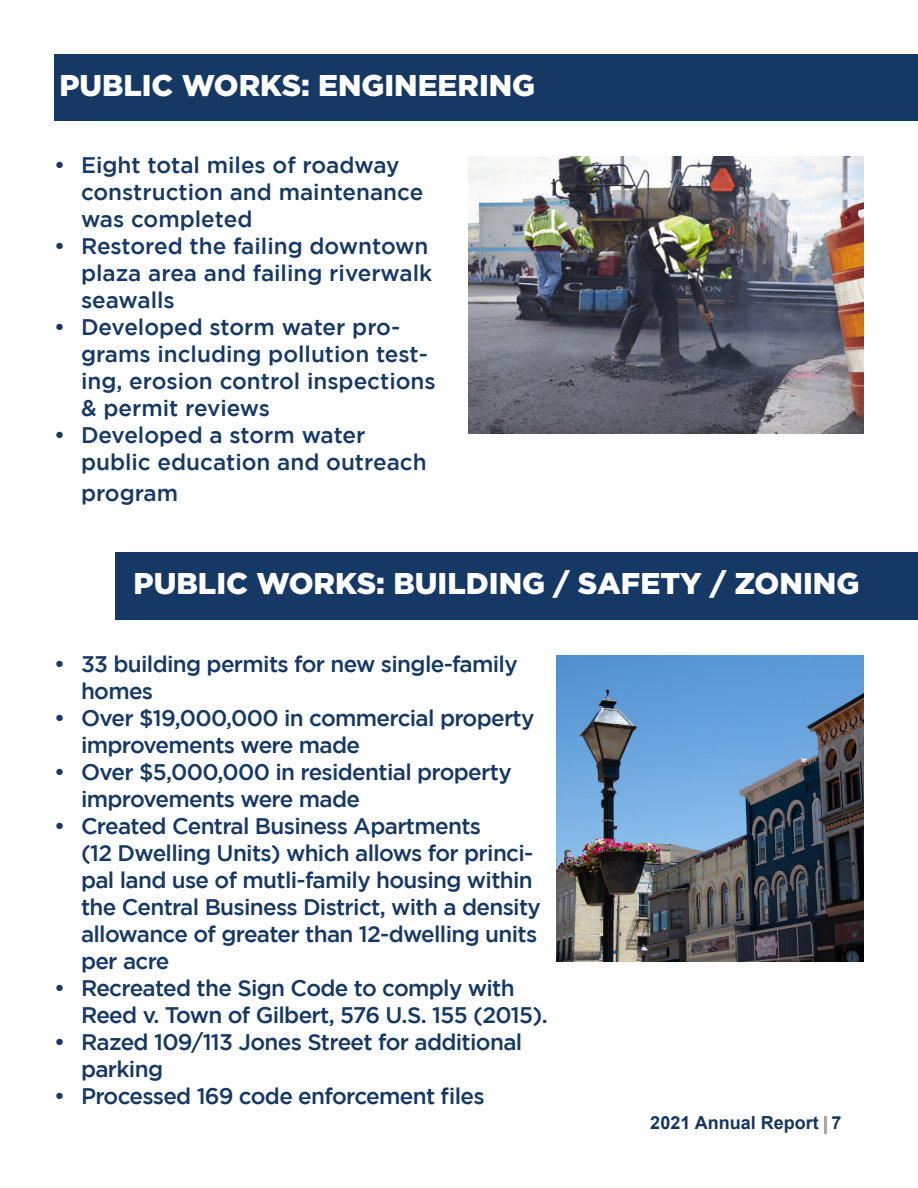
<style>
.page{position:relative;width:918px;height:1188px;background:#fff}
.page>*{position:absolute;margin:0;border:0;box-sizing:border-box;transform-origin:0 0}
.t1{font:900 30px "Gotham";color:#fff}
.t2{font:500 22.5px/27px "Gotham";letter-spacing:-.03em;color:#153864}
.t3{font:500 22.5px/27px "Gotham";color:#153864}
.t4{font:700 18px "Arial";color:#14365d}
</style>
<div class="page">
<svg style="left:824px;top:1116px;width:2px;height:18px"></svg>
<div style="left:54px;top:54px;width:864px;height:67px;background:#153864"></div>
<div style="left:115px;top:553px;width:803px;height:67px;background:#153864"></div>
<img style="left:557px;top:655px;width:307px;height:306px">
<img style="left:468px;top:157px;width:396px;height:277px">
<p class="t1" style="left:59px;top:68px;width:477px">PUBLIC WORKS: ENGINEERING</p>
<p class="t3" style="left:81px;top:151px;width:344px;text-indent:-27px">• Eight total miles of roadway construction and maintenance was completed</p>
<p class="t3" style="left:81px;top:232px;width:353px;text-indent:-27px">• Restored the failing downtown plaza area and failing riverwalk seawalls</p>
<p class="t3" style="left:81px;top:313px;width:356px;text-indent:-27px">• Developed storm water pro&shy;grams including pollution test&shy;ing, erosion control inspections &amp; permit reviews</p>
<p class="t3" style="left:81px;top:421px;width:347px;text-indent:-27px">• Developed a storm water public education and outreach</p>
<p class="t3" style="left:81px;top:479px;width:99px">program</p>
<p class="t1" style="left:133px;top:566px;width:728px">PUBLIC WORKS: BUILDING / SAFETY / ZONING</p>
<p class="t2" style="left:81px;top:650px;width:438px;text-indent:-27px">• 33 building permits for new single-family homes</p>
<p class="t2" style="left:81px;top:704px;width:455px;text-indent:-27px">• Over $19,000,000 in commercial property improvements were made</p>
<p class="t2" style="left:81px;top:758px;width:432px;text-indent:-27px">• Over $5,000,000 in residential property improvements were made</p>
<p class="t2" style="left:81px;top:812px;width:462px;text-indent:-27px">• Created Central Business Apartments<br>(12 Dwelling Units) which allows for princi&shy;pal land use of mutli-family housing within the Central Business District, with a density allowance of greater than 12-dwelling units per acre</p>
<p class="t2" style="left:81px;top:974px;width:468px;text-indent:-27px">• Recreated the Sign Code to comply with<br>Reed v. Town of Gilbert, 576 U.S. 155 (2015).</p>
<p class="t2" style="left:81px;top:1028px;width:443px;text-indent:-27px">• Razed 109/113 Jones Street for additional parking</p>
<p class="t2" style="left:54px;top:1082px;width:432px">• Processed 169 code enforcement files</p>
<p class="t4" style="left:650px;top:1110px;width:193px">2021 Annual Report 7</p>
</div>
